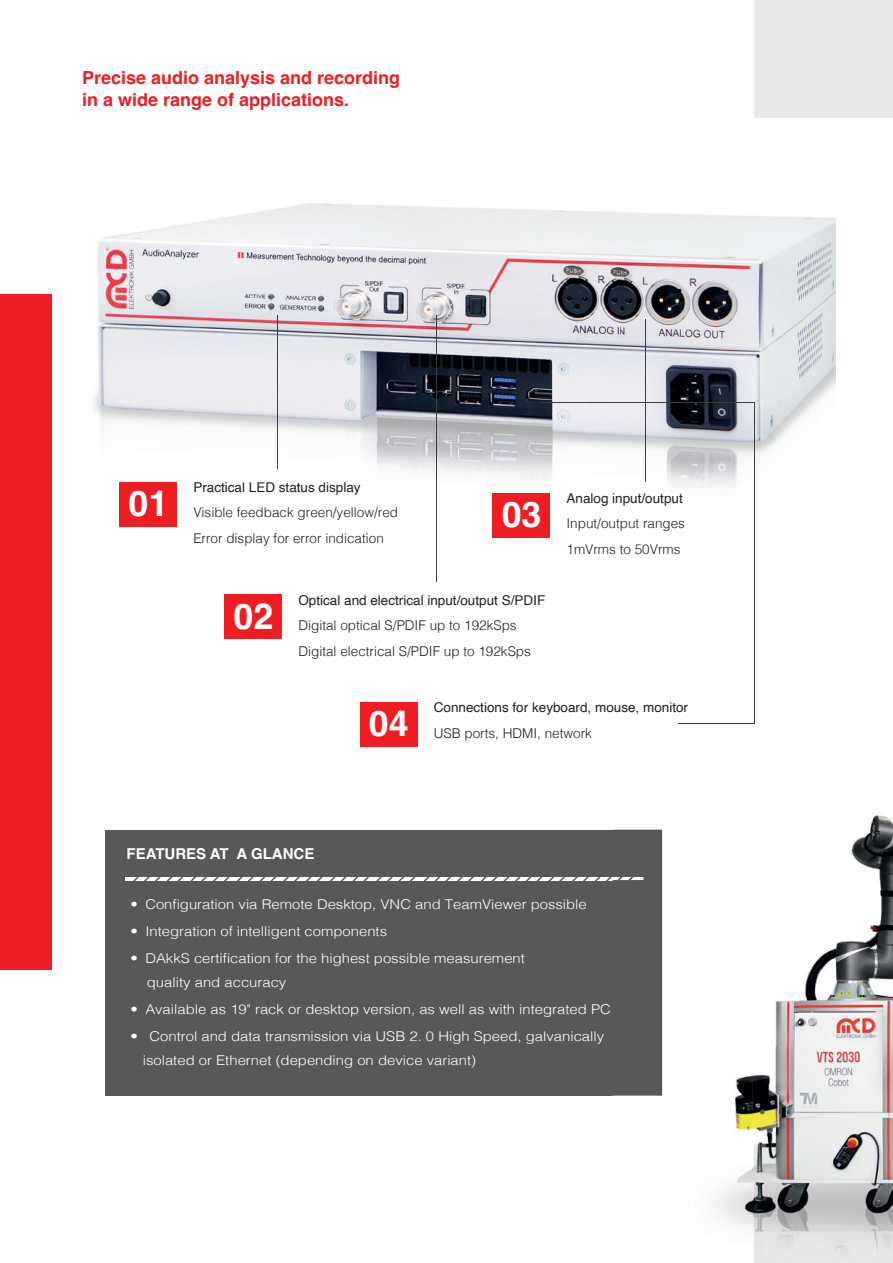
<style>
.page{position:relative;width:893px;height:1263px;background:#fff}
.page>*{position:absolute;margin:0;border:0;box-sizing:border-box;transform-origin:0 0}
.t1{font:700 35.85px "Helvetica";color:#fff}
.t2{font:700 18px/21.6px "Helvetica";color:#ee1d23}
.t3{font:700 15px "Helvetica";color:#fff}
.t4{font:300 13.5px/24px "Helvetica";color:#fff;scale:1.1 1}
.t5{font:300 13.5px/25.5px "Helvetica";color:#231f20}
.t6{font:13.5px "Helvetica";color:#231f20}
</style>
<div class="page">
<div style="left:754px;top:0;width:139px;height:1263px;background:#e6e7e9"></div>
<div style="left:141px;top:119px;width:752px;height:1025px;background:#fff"></div>
<div style="left:0;top:294px;width:51px;height:675px;background:#ee1d23"></div>
<div style="left:105px;top:830px;width:557px;height:265px;background:#57585a"></div>
<hr style="left:125px;top:877px;width:518px;height:3px;background:#fff">
<svg style="left:133px;top:877px;width:51px;height:4px"></svg>
<svg style="left:423px;top:877px;width:52px;height:4px"></svg>
<svg style="left:481px;top:877px;width:85px;height:4px"></svg>
<svg style="left:190px;top:877px;width:40px;height:4px"></svg>
<svg style="left:237px;top:877px;width:40px;height:4px"></svg>
<svg style="left:283px;top:877px;width:40px;height:4px"></svg>
<svg style="left:330px;top:877px;width:40px;height:4px"></svg>
<svg style="left:376px;top:877px;width:40px;height:4px"></svg>
<img style="left:714px;top:1144px;width:179px;height:106px">
<img style="left:613px;top:815px;width:280px;height:35px">
<img style="left:662px;top:850px;width:137px;height:196px">
<img style="left:799px;top:850px;width:94px;height:294px">
<img style="left:613px;top:1046px;width:187px;height:98px">
<img style="left:613px;top:830px;width:49px;height:265px">
<img style="left:634px;top:877px;width:9px;height:3px">
<svg style="left:572px;top:875px;width:62px;height:7px"></svg>
<img style="left:94px;top:203px;width:742px;height:335px">
<div style="left:493px;top:493px;width:57px;height:44px;background:#ee1d23"></div>
<hr style="left:645px;top:320px;width:1px;height:162px;background:#3e3e3f">
<div style="left:225px;top:595px;width:57px;height:44px;background:#ee1d23"></div>
<hr style="left:436px;top:315px;width:1px;height:267px;background:#3e3e3f">
<div style="left:360px;top:702px;width:58px;height:44px;background:#ee1d23"></div>
<hr style="left:754px;top:403px;width:1px;height:320px;background:#3e3e3f">
<div style="left:120px;top:482px;width:57px;height:44px;background:#ee1d23"></div>
<hr style="left:277px;top:315px;width:1px;height:153px;background:#3e3e3f">
<hr style="left:541px;top:403px;width:213px;height:1px;background:#3e3e3f">
<hr style="left:678px;top:723px;width:76px;height:1px;background:#3e3e3f">
<h2 class="t2" style="left:82px;top:69px;width:320px">Precise audio analysis and recording in a wide range of applications.</h2>
<h1 class="t1" style="left:129px;top:481px;width:41px">01</h1>
<p class="t6" style="left:193px;top:476px;width:169px">Practical LED status display</p>
<p class="t5" style="left:193px;top:499px;width:206px">Visible feedback green/yellow/red<br>Error display for error indication</p>
<h1 class="t1" style="left:502px;top:492px;width:41px">03</h1>
<h1 class="t1" style="left:234px;top:594px;width:41px">02</h1>
<p class="t6" style="left:298px;top:589px;width:248px">Optical and electrical input/output S/PDIF</p>
<p class="t5" style="left:298px;top:611px;width:234px">Digital optical S/PDIF up to 192kSps<br>Digital electrical S/PDIF up to 192kSps</p>
<p class="t6" style="left:566px;top:488px;width:118px">Analog input/output</p>
<p class="t5" style="left:566px;top:510px;width:120px">Input/output ranges<br>1mVrms to 50Vrms</p>
<p class="t3" style="left:127px;top:844px;width:189px">FEATURES AT A GLANCE</p>
<h1 class="t1" style="left:369px;top:702px;width:41px">04</h1>
<p class="t6" style="left:434px;top:697px;width:256px">Connections for keyboard, mouse, monitor</p>
<p class="t5" style="left:434px;top:719px;width:160px">USB ports, HDMI, network</p>
<p class="t4" style="left:130px;top:892px;width:416px">• Configuration via Remote Desktop, VNC and TeamViewer possible</p>
<p class="t4" style="left:130px;top:919px;width:235px">• Integration of intelligent components</p>
<p class="t4" style="left:147px;top:946px;width:345px;text-indent:-17px">• DAkkS certification for the highest possible measurement quality and accuracy</p>
<p class="t4" style="left:130px;top:997px;width:438px">• Available as 19" rack or desktop version, as well as with integrated PC</p>
<p class="t4" style="left:143px;top:1024px;width:421px;text-indent:-12px">• Control and data transmission via USB 2. 0 High Speed, galvanically isolated or Ethernet (depending on device variant)</p>
</div>
